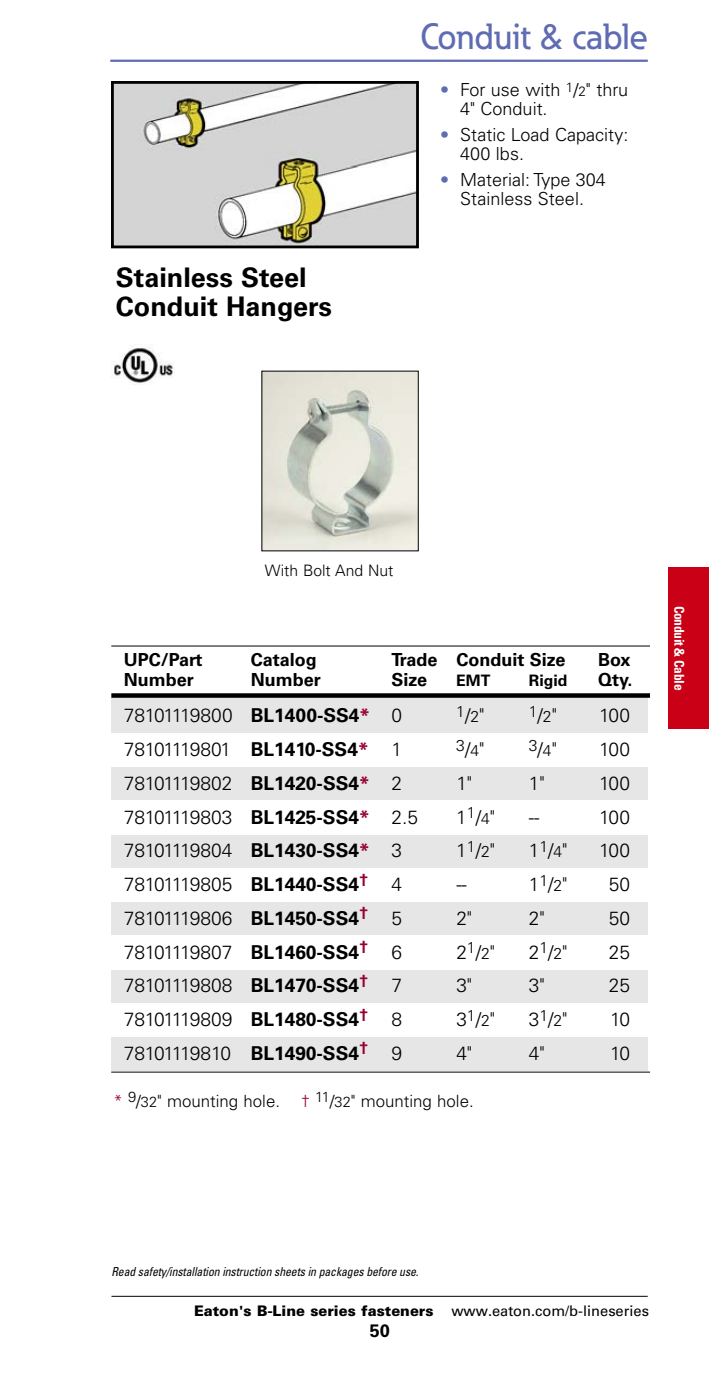
<style>
.page{position:relative;width:709px;height:1377px;background:#fff}
.page>*{position:absolute;margin:0;border:0;box-sizing:border-box;transform-origin:0 0}
.t1{font:500 36px "Eaton";color:#5f6cb2}
.t2{font:700 27px/29.2px "Univers LT Std";color:#000}
.t3{font:300 19.12px "Univers LT Std";letter-spacing:-.025em;color:#000}
.t4{font:300 19.12px "Univers LT Std";letter-spacing:-.05em;color:#000}
.t5{font:300 18px/19.1px "Univers LT Std";color:#000}
.t6{font:700 18px "Univers LT Std";color:#000}
.t7{font:300 16.88px "Univers LT Std";color:#000}
.t8{font:300 15.75px "Univers LT Std";color:#000}
.t9{font:700 15.75px "Univers LT Std";color:#000}
.t10{font:900 14.62px "Univers LT Std";color:#000}
.t11{font:700 condensed 13.5px "Univers LT Std";letter-spacing:-.02em;color:#fff}
.t12{font:italic condensed 12.38px "Univers LT Std";letter-spacing:-.01em;color:#000;scale:.95 1}
.s1{color:#5f6cb2}
.s2{font-size:13.5px}
.s3{font-weight:700}
.s4{font-weight:700;color:#970036}
.s5{font-size:19.12px}
.s6{font-size:15.75px}
.s7{color:#970036}
.s8{font-size:14.62px}
.s9{font-weight:400}
</style>
<div class="page">
<hr style="left:110px;top:60px;width:538px;height:2px;background:#5f6cb2">
<div style="left:668px;top:567px;width:41px;height:162px;background:#ca0016"></div>
<hr style="left:111px;top:1296px;width:537px;height:1px;background:#000">
<img style="left:264px;top:373px;width:152px;height:176px">
<img style="left:115px;top:85px;width:300px;height:159px">
<div style="left:111px;top:81px;width:308px;height:167px;border:3px solid #000"></div>
<div style="left:111px;top:697px;width:537px;height:35px;background:#e6e6e6"></div>
<div style="left:111px;top:768px;width:537px;height:32px;background:#e6e6e6"></div>
<div style="left:111px;top:835px;width:537px;height:32px;background:#e6e6e6"></div>
<div style="left:111px;top:903px;width:537px;height:32px;background:#e6e6e6"></div>
<div style="left:111px;top:970px;width:537px;height:32px;background:#e6e6e6"></div>
<div style="left:111px;top:1038px;width:537px;height:33px;background:#e6e6e6"></div>
<div style="left:111px;top:693px;width:539px;height:5px;background:#000"></div>
<hr style="left:111px;top:646px;width:539px;height:1px;background:#000">
<hr style="left:111px;top:1072px;width:539px;height:1px;background:#000">
<img style="left:114px;top:344px;width:60px;height:41px">
<h2 class="t2" style="left:116px;top:265px;width:218px">Stainless Steel<br>Conduit Hangers</h2>
<h1 class="t1" style="left:420px;top:23px;width:229px">Conduit &amp; cable</h1>
<p class="t5" style="left:460px;top:82px;width:169px;text-indent:-20px"><span class="s1">•</span> For use with <sup>1</sup>/<span class="s2">2</span>" thru<br>4" Conduit.</p>
<p class="t5" style="left:460px;top:127px;width:170px;text-indent:-20px"><span class="s1">•</span> Static Load Capacity:<br>400 lbs.</p>
<p class="t5" style="left:440px;top:172px;width:167px;text-align:center"><span class="s1">•</span> Material: Type 304<br>Stainless Steel.</p>
<p class="t8" style="left:265px;top:564px;width:130px">With Bolt And Nut</p>
<p class="t6" style="left:124px;top:653px;width:80px">UPC/Part</p>
<p class="t6" style="left:251px;top:653px;width:68px">Catalog</p>
<p class="t6" style="left:391px;top:653px;width:175px">Trade Conduit Size</p>
<p class="t6" style="left:598px;top:653px;width:34px">Box</p>
<p class="t6" style="left:124px;top:673px;width:72px">Number</p>
<p class="t6" style="left:251px;top:673px;width:72px">Number</p>
<p class="t6" style="left:391px;top:673px;width:37px">Size</p>
<p class="t9" style="left:456px;top:675px;width:36px">EMT</p>
<p class="t9" style="left:529px;top:675px;width:40px">Rigid</p>
<p class="t6" style="left:598px;top:673px;width:36px">Qty.</p>
<p class="t3" style="left:124px;top:709px;width:280px">78101119800 <span class="s3">BL1400-SS4</span><span class="s4">*</span> 0</p>
<p class="t8" style="left:456px;top:708px;width:30px">1<span class="s5">/</span>2<span class="s5">"</span></p>
<p class="t8" style="left:529px;top:708px;width:30px">1<span class="s5">/</span>2<span class="s5">"</span></p>
<p class="t4" style="left:599px;top:709px;width:32px">100</p>
<p class="t4" style="left:124px;top:742px;width:280px">78101119801 <span class="s3">BL1410-SS4</span><span class="s4">*</span> 1</p>
<p class="t8" style="left:456px;top:742px;width:30px">3<span class="s5">/</span>4<span class="s5">"</span></p>
<p class="t8" style="left:529px;top:742px;width:30px">3<span class="s5">/</span>4<span class="s5">"</span></p>
<p class="t4" style="left:599px;top:742px;width:32px">100</p>
<p class="t3" style="left:124px;top:776px;width:280px">78101119802 <span class="s3">BL1420-SS4</span><span class="s4">*</span> 2</p>
<p class="t4" style="left:456px;top:776px;width:17px">1"</p>
<p class="t4" style="left:529px;top:776px;width:17px">1"</p>
<p class="t4" style="left:599px;top:776px;width:32px">100</p>
<p class="t3" style="left:124px;top:810px;width:296px">78101119803 <span class="s3">BL1425-SS4</span><span class="s4">*</span> 2.5</p>
<p class="t4" style="left:456px;top:810px;width:40px">1<sup>1</sup>/<span class="s6">4</span>"</p>
<p class="t4" style="left:529px;top:810px;width:12px">--</p>
<p class="t4" style="left:599px;top:810px;width:32px">100</p>
<p class="t3" style="left:124px;top:844px;width:280px">78101119804 <span class="s3">BL1430-SS4</span><span class="s4">*</span> 3</p>
<p class="t4" style="left:456px;top:844px;width:40px">1<sup>1</sup>/<span class="s6">2</span>"</p>
<p class="t4" style="left:529px;top:844px;width:40px">1<sup>1</sup>/<span class="s6">4</span>"</p>
<p class="t4" style="left:599px;top:844px;width:32px">100</p>
<p class="t3" style="left:124px;top:877px;width:280px">78101119805 <span class="s3">BL1440-SS4</span><sup>†</sup> 4</p>
<p class="t4" style="left:456px;top:877px;width:12px">--</p>
<p class="t4" style="left:529px;top:877px;width:40px">1<sup>1</sup>/<span class="s6">2</span>"</p>
<p class="t4" style="left:609px;top:877px;width:23px">50</p>
<p class="t3" style="left:124px;top:911px;width:280px">78101119806 <span class="s3">BL1450-SS4</span><sup>†</sup> 5</p>
<p class="t4" style="left:456px;top:911px;width:17px">2"</p>
<p class="t4" style="left:529px;top:911px;width:17px">2"</p>
<p class="t4" style="left:609px;top:911px;width:23px">50</p>
<p class="t3" style="left:124px;top:945px;width:280px">78101119807 <span class="s3">BL1460-SS4</span><sup>†</sup> 6</p>
<p class="t4" style="left:456px;top:945px;width:40px">2<sup>1</sup>/<span class="s6">2</span>"</p>
<p class="t4" style="left:529px;top:945px;width:40px">2<sup>1</sup>/<span class="s6">2</span>"</p>
<p class="t4" style="left:609px;top:945px;width:23px">25</p>
<p class="t3" style="left:124px;top:979px;width:280px">78101119808 <span class="s3">BL1470-SS4</span><sup>†</sup> 7</p>
<p class="t4" style="left:456px;top:979px;width:17px">3"</p>
<p class="t4" style="left:529px;top:979px;width:17px">3"</p>
<p class="t4" style="left:609px;top:979px;width:23px">25</p>
<p class="t3" style="left:124px;top:1012px;width:280px">78101119809 <span class="s3">BL1480-SS4</span><sup>†</sup> 8</p>
<p class="t4" style="left:456px;top:1012px;width:40px">3<sup>1</sup>/<span class="s6">2</span>"</p>
<p class="t4" style="left:529px;top:1012px;width:40px">3<sup>1</sup>/<span class="s6">2</span>"</p>
<p class="t4" style="left:610px;top:1012px;width:21px">10</p>
<p class="t4" style="left:124px;top:1046px;width:280px">78101119810 <span class="s3">BL1490-SS4</span><sup>†</sup> 9</p>
<p class="t4" style="left:456px;top:1046px;width:17px">4"</p>
<p class="t4" style="left:529px;top:1046px;width:17px">4"</p>
<p class="t4" style="left:610px;top:1046px;width:21px">10</p>
<p class="t7" style="left:114px;top:1095px;width:362px"><span class="s7">*</span> <sup>9</sup>/<span class="s8">32</span>" mounting hole. <span class="s7">†</span> <sup>11</sup>/<span class="s8">32</span>" mounting hole.</p>
<p class="t11" style="left:684px;top:606px;width:86px;rotate:90deg">Conduit &amp; Cable</p>
<p class="t12" style="left:111px;top:1267px;width:325px">Read safety/installation instruction sheets in packages before use.</p>
<p class="t10" style="left:194px;top:1305px;width:456px">Eaton's B-Line series fasteners <span class="s9">www.eaton.com/b-lineseries</span></p>
<p class="t6" style="left:370px;top:1324px;width:22px">50</p>
</div>
